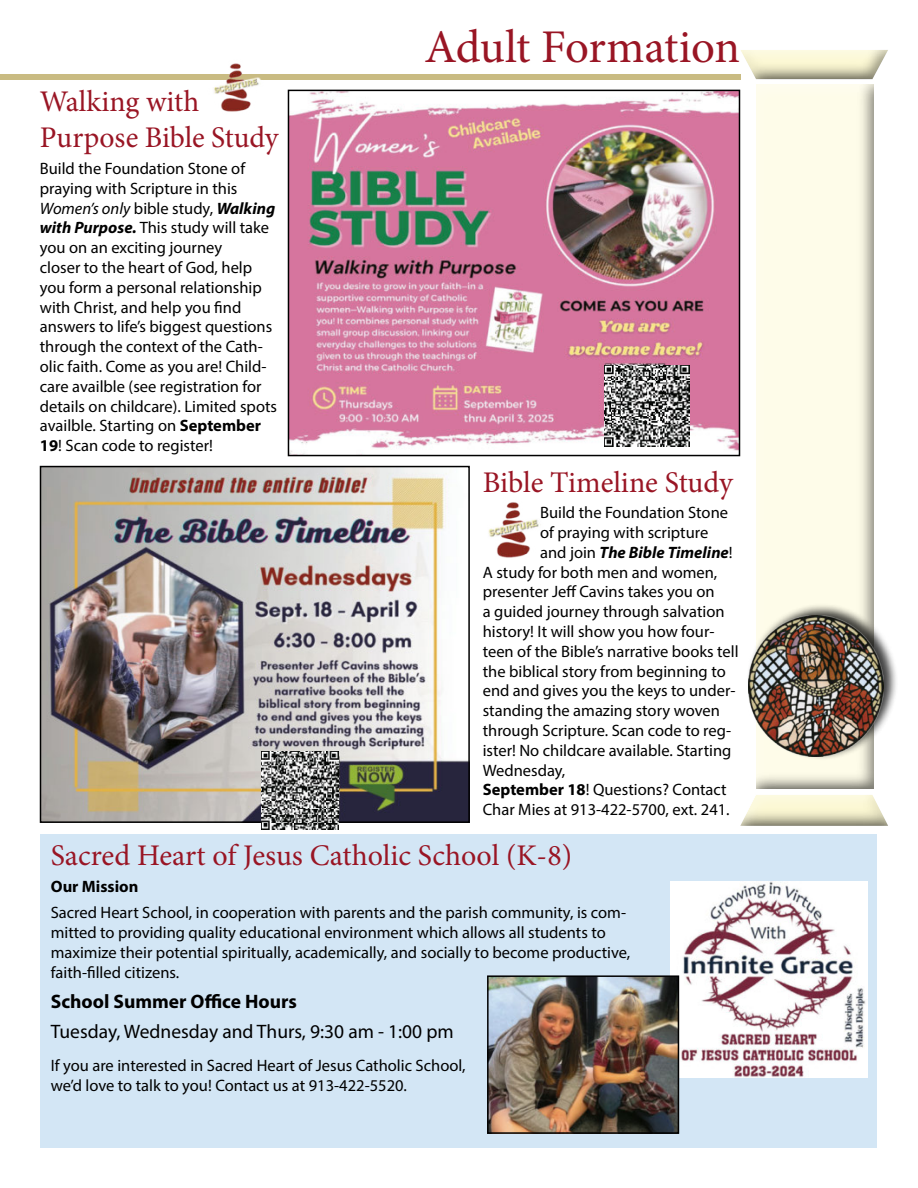
<style>
.page{position:relative;width:918px;height:1188px;background:#fff}
.page>*{position:absolute;margin:0;border:0;box-sizing:border-box;transform-origin:0 0}
.t1{font:46.95px "Minion Pro";letter-spacing:-.01em;color:#991524}
.t2{font:30px/36px "Minion Pro";color:#991524}
.t3{font:19.5px "Myriad Pro";color:#000}
.t4{font:700 19.5px "Myriad Pro";color:#000}
.t5{font:16.5px/19.8px "Myriad Pro";color:#000}
.t6{font:italic 700 16.5px "Myriad Pro";color:#000}
.t7{font:700 16.5px "Myriad Pro";color:#000}
.s1{font-style:italic}
.s2{font-weight:700;font-style:italic}
.s3{font-weight:700}
.s4{font-weight:400;font-style:normal}
</style>
<div class="page">
<div style="left:41px;top:834px;width:837px;height:313px;background:#d3e6f5"></div>
<div style="left:0;top:74px;width:740px;height:6px;background:#c9bb82"></div>
<div style="left:748px;top:78px;width:126px;height:713px;background:#000;opacity:.75"></div>
<div style="left:738px;top:48px;width:150px;height:31px;background:#000;opacity:.75"></div>
<div style="left:746px;top:603px;width:153px;height:157px;background:#000;opacity:.75"></div>
<img style="left:748px;top:616px;width:136px;height:141px">
<div style="left:738px;top:792px;width:150px;height:34px;background:#000;opacity:.75"></div>
<img style="left:671px;top:881px;width:196px;height:197px">
<img style="left:490px;top:978px;width:186px;height:153px">
<div style="left:487px;top:975px;width:192px;height:159px;border:2px solid #000"></div>
<img style="left:291px;top:93px;width:446px;height:359px">
<div style="left:288px;top:90px;width:452px;height:366px;border:2px solid #000"></div>
<img style="left:43px;top:469px;width:424px;height:351px">
<div style="left:40px;top:466px;width:430px;height:357px;border:2px solid #000"></div>
<img style="left:605px;top:365px;width:84px;height:82px">
<img style="left:261px;top:752px;width:78px;height:77px">
<img style="left:214px;top:63px;width:47px;height:49px">
<img style="left:488px;top:502px;width:51px;height:56px">
<h2 class="t2" style="left:40px;top:84px;width:240px">Walking with<br>Purpose Bible Study</h2>
<p class="t5" style="left:40px;top:158px;width:239px">Build the Foundation Stone of praying with Scripture in this<br><span class="s1">Women’s only</span> bible study, <span class="s2">Walking with Purpose.</span> This study will take you on an exciting journey<br>closer to the heart of God, help you form a personal relationship with Christ, and help you find answers to life’s biggest questions through the context of the Cath&shy;olic faith. Come as you are! Child&shy;care availble (see registration for details on childcare). Limited spots availble. Starting on <span class="s3">September<br>19</span>! Scan code to register!</p>
<h1 class="t1" style="left:424px;top:16px;width:317px">Adult Formation</h1>
<h2 class="t2" style="left:483px;top:464px;width:252px">Bible Timeline Study</h2>
<p class="t5" style="left:540px;top:502px;width:189px">Build the Foundation Stone</p>
<p class="t5" style="left:540px;top:522px;width:170px">of praying with scripture</p>
<p class="t6" style="left:540px;top:541px;width:194px"><span class="s4">and join</span> The Bible Timeline<span class="s4">!</span></p>
<p class="t5" style="left:483px;top:562px;width:236px">A study for both men and women,</p>
<p class="t5" style="left:483px;top:582px;width:233px">presenter Jeff Cavins takes you on</p>
<p class="t5" style="left:483px;top:601px;width:243px">a guided journey through salvation</p>
<p class="t5" style="left:483px;top:621px;width:233px">history! It will show you how four-</p>
<p class="t5" style="left:483px;top:641px;width:257px">teen of the Bible’s narrative books tell</p>
<p class="t5" style="left:483px;top:661px;width:245px">the biblical story from beginning to</p>
<p class="t5" style="left:483px;top:681px;width:254px">end and gives you the keys to under-</p>
<p class="t5" style="left:483px;top:700px;width:239px">standing the amazing story woven</p>
<p class="t5" style="left:483px;top:720px;width:250px">through Scripture. Scan code to reg-</p>
<p class="t5" style="left:483px;top:740px;width:250px">ister! No childcare available. Starting</p>
<p class="t5" style="left:483px;top:760px;width:84px">Wednesday,</p>
<p class="t5" style="left:483px;top:780px;width:245px"><span class="s3">September 18</span>! Questions? Contact</p>
<p class="t5" style="left:483px;top:799px;width:248px">Char Mies at 913-422-5700, ext. 241.</p>
<h2 class="t2" style="left:51px;top:838px;width:523px">Sacred Heart of Jesus Catholic School (K-8)</h2>
<p class="t7" style="left:51px;top:875px;width:89px">Our Mission</p>
<p class="t5" style="left:51px;top:903px;width:581px">Sacred Heart School, in cooperation with parents and the parish community, is com&shy;mitted to providing quality educational environment which allows all students to maximize their potential spiritually, academically, and socially to become productive, faith-filled citizens.</p>
<p class="t4" style="left:51px;top:988px;width:248px">School Summer Office Hours</p>
<p class="t3" style="left:51px;top:1019px;width:405px">Tuesday, Wednesday and Thurs, 9:30 am - 1:00 pm</p>
<p class="t5" style="left:51px;top:1056px;width:416px">If you are interested in Sacred Heart of Jesus Catholic School, we’d love to talk to you! Contact us at 913-422-5520.</p>
</div>
